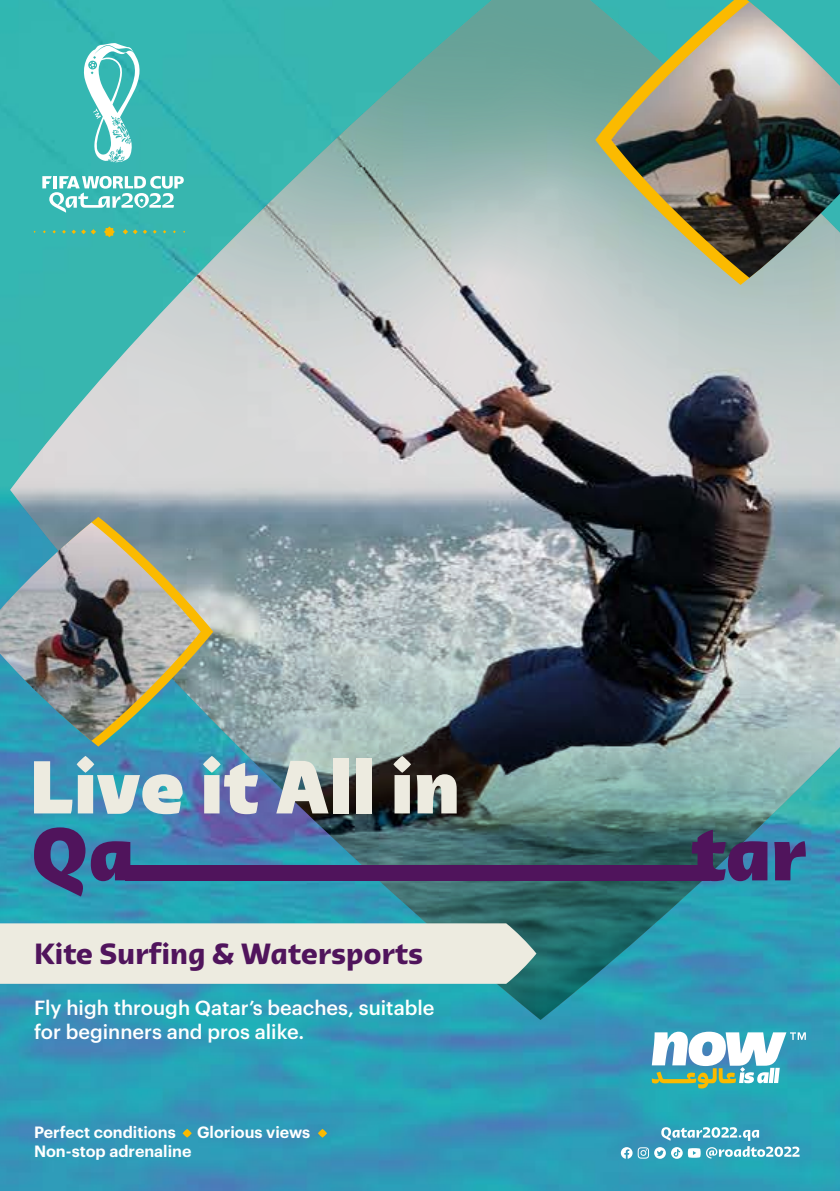
<style>
.page{position:relative;width:840px;height:1191px;background:#fff}
.page>*{position:absolute;margin:0;border:0;box-sizing:border-box;transform-origin:0 0}
.t1{font:700 30px "Qatar 2022";color:#50145c}
.t2{font:500 20px/24px "Graphik";color:#fff}
.t3{font:600 16px "Graphik";color:#fff}
</style>
<div class="page">
<img style="left:0;top:0;width:839px;height:1191px">
<img style="left:10px;top:0;width:829px;height:1020px">
<svg style="left:0;top:517px;width:213px;height:229px;background:#709ea1"></svg>
<img style="left:0;top:522px;width:201px;height:219px">
<svg style="left:595px;top:0;width:244px;height:285px;background:#93b7a6"></svg>
<img style="left:611px;top:2px;width:228px;height:276px">
<div style="left:0;top:923px;width:536px;height:60px;background:#edebe0"></div>
<svg style="left:34px;top:756px;width:148px;height:58px;background:#92bbcb"></svg>
<svg style="left:203px;top:756px;width:55px;height:58px;background:#a7b8c9"></svg>
<svg style="left:276px;top:761px;width:52px;height:52px;background:#b2b9b7"></svg>
<div style="left:333px;top:758px;width:15px;height:55px;background:#edebe0"></div>
<div style="left:356px;top:758px;width:15px;height:55px;background:#edebe0"></div>
<svg style="left:393px;top:756px;width:63px;height:57px;background:#8f8d85"></svg>
<svg style="left:34px;top:827px;width:51px;height:69px;background:#434982"></svg>
<svg style="left:91px;top:841px;width:39px;height:40px"></svg>
<svg style="left:691px;top:829px;width:76px;height:52px;background:#443a6a"></svg>
<svg style="left:773px;top:841px;width:32px;height:39px"></svg>
<div style="left:126px;top:865px;width:583px;height:15px;background:#50145c"></div>
<svg style="left:182px;top:1128px;width:10px;height:9px"></svg>
<svg style="left:620px;top:1127px;width:179px;height:31px;background:#61b1c8"></svg>
<svg style="left:651px;top:1031px;width:154px;height:57px"></svg>
<svg style="left:34px;top:226px;width:151px;height:11px;background:#4ab69d"></svg>
<svg style="left:42px;top:176px;width:142px;height:37px"></svg>
<svg style="left:82px;top:43px;width:57px;height:119px"></svg>
<svg style="left:318px;top:1128px;width:9px;height:9px"></svg>
<h1 class="t1" style="left:34px;top:936px;width:390px">Kite Surfing &amp; Watersports</h1>
<p class="t2" style="left:34px;top:994px;width:402px">Fly high through Qatar’s beaches, suitable for beginners and pros alike.</p>
<p class="t3" style="left:34px;top:1120px;width:143px">Perfect conditions</p>
<p class="t3" style="left:197px;top:1120px;width:115px">Glorious views</p>
<p class="t3" style="left:34px;top:1139px;width:159px">Non-stop adrenaline</p>
</div>
